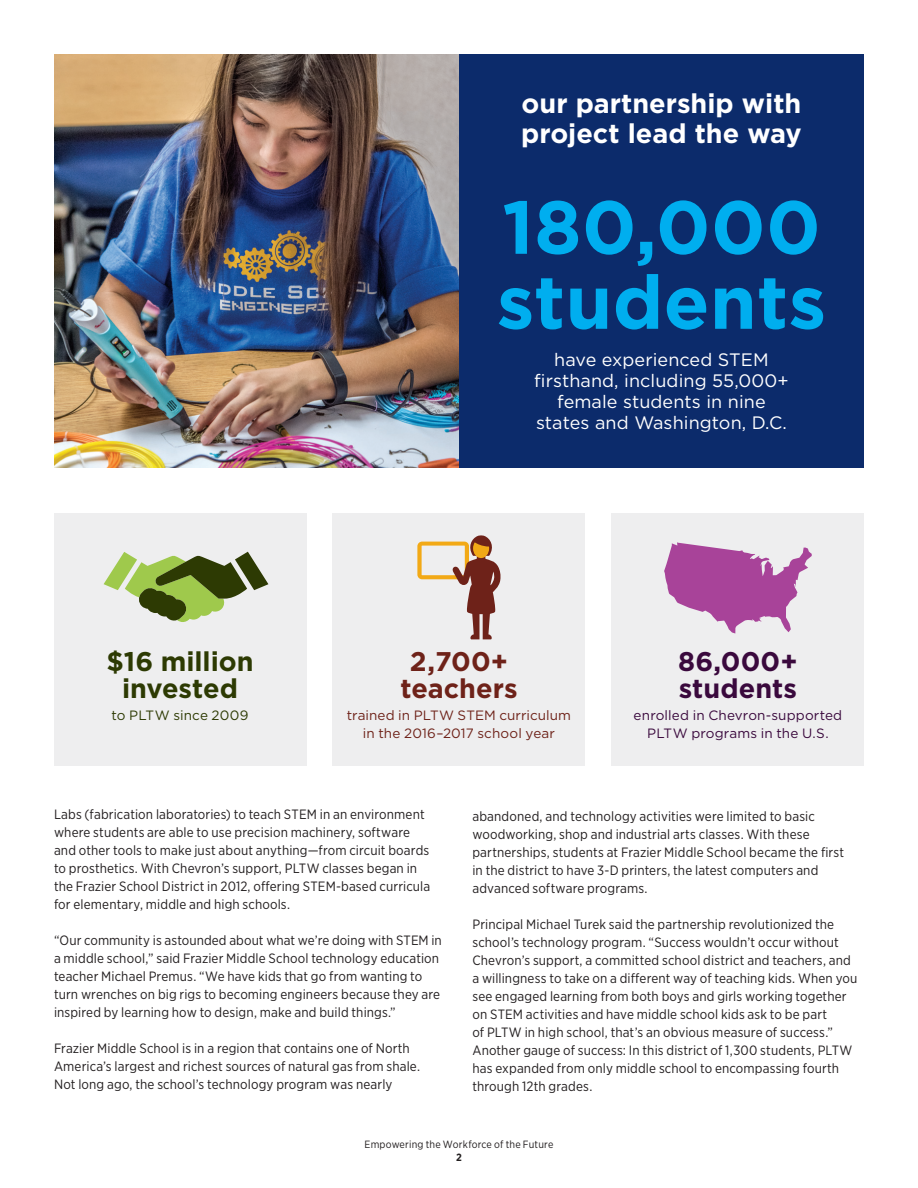
<style>
.page{position:relative;width:918px;height:1188px;background:#fff}
.page>*{position:absolute;margin:0;border:0;box-sizing:border-box;transform-origin:0 0}
.t1{font:700 75px/75px "Gotham";letter-spacing:.005em;color:#00aeef}
.t2{font:700 27px/30px "Gotham";color:#fff}
.Callout_-_18pt_Bold{font:700 27px/27px "Gotham";color:#2d3a03;text-align:center}
.Callout_-_18pt_Bold-2{font:700 27px/27px "Gotham";letter-spacing:.005em;color:#3a093d}
.Callout_-_18pt_Bold-3{font:700 27px/27px "Gotham";color:#6e2219;text-align:center}
.t3{font:18px/21px "Gotham";letter-spacing:.005em;color:#fff;text-align:center}
.Body_Text_-_9pt_Narr{font:13.5px/18px "Gotham Narrow";letter-spacing:.01em;color:#231f20}
.icon_box_text_9_12{font:13.5px/18px "Gotham";letter-spacing:.005em;color:#6e2219;text-align:center}
.icon_box_text_9_12-2{font:13.5px/18px "Gotham";letter-spacing:.015em;color:#3a093d;text-align:center}
.icon_box_text_9_12-3{font:13.5px "Gotham";letter-spacing:.01em;color:#2d3a03}
.t4{font:10.5px "Gotham Narrow";letter-spacing:.015em;color:#231f20}
.t5{font:700 10.5px "Gotham Narrow";color:#231f20}
</style>
<div class="page">
<img style="left:54px;top:54px;width:405px;height:414px">
<div style="left:612px;top:513px;width:252px;height:252px;background:#eeeeef"></div>
<svg style="left:664px;top:542px;width:148px;height:92px"></svg>
<div style="left:459px;top:54px;width:405px;height:414px;background:#0c2b6b"></div>
<div style="left:333px;top:513px;width:252px;height:252px;background:#eeeeef"></div>
<svg style="left:417px;top:535px;width:84px;height:104px"></svg>
<div style="left:54px;top:513px;width:252px;height:252px;background:#eeeeef"></div>
<svg style="left:104px;top:552px;width:164px;height:70px"></svg>
<p class="t2" style="left:521px;top:88px;width:282px">our partnership with project lead the way</p>
<p class="Callout_-_18pt_Bold" style="left:107px;top:648px;width:148px">$16 million invested</p>
<p class="icon_box_text_9_12-3" style="left:112px;top:706px;width:139px">to PLTW since 2009</p>
<p class="t1" style="left:497px;top:189px;width:331px">180,000 students</p>
<p class="t3" style="left:534px;top:349px;width:256px">have experienced STEM firsthand, including 55,000+ female students in nine states and Washington, D.C.</p>
<p class="Callout_-_18pt_Bold-3" style="left:400px;top:648px;width:119px">2,700+ teachers</p>
<p class="icon_box_text_9_12" style="left:347px;top:706px;width:226px">trained in PLTW STEM curriculum in the 2016–2017 school year</p>
<p class="Callout_-_18pt_Bold-2" style="left:678px;top:648px;width:121px">86,000+ students</p>
<p class="icon_box_text_9_12-2" style="left:634px;top:706px;width:210px">enrolled in Chevron-supported<br>PLTW programs in the U.S.</p>
<p class="Body_Text_-_9pt_Narr" style="left:54px;top:805px;width:378px">Labs (fabrication laboratories) to teach STEM in an environment where students are able to use precision machinery, software and other tools to make just about anything—from circuit boards to prosthetics. With Chevron’s support, PLTW classes began in the Frazier School District in 2012, offering STEM-based curricula for elementary, middle and high schools.</p>
<p class="Body_Text_-_9pt_Narr" style="left:54px;top:931px;width:389px">“Our community is astounded about what we’re doing with STEM in a middle school,” said Frazier Middle School technology education teacher Michael Premus. “We have kids that go from wanting to turn wrenches on big rigs to becoming engineers because they are inspired by learning how to design, make and build things.”</p>
<p class="Body_Text_-_9pt_Narr" style="left:54px;top:1039px;width:368px">Frazier Middle School is in a region that contains one of North<br>America’s largest and richest sources of natural gas from shale.<br>Not long ago, the school’s technology program was nearly</p>
<p class="Body_Text_-_9pt_Narr" style="left:472px;top:807px;width:373px">abandoned, and technology activities were limited to basic woodworking, shop and industrial arts classes. With these partnerships, students at Frazier Middle School became the first in the district to have 3-D printers, the latest computers and advanced software programs.</p>
<p class="Body_Text_-_9pt_Narr" style="left:472px;top:915px;width:386px">Principal Michael Turek said the partnership revolutionized the school’s technology program. “Success wouldn’t occur without Chevron’s support, a committed school district and teachers, and a willingness to take on a different way of teaching kids. When you see engaged learning from both boys and girls working together on STEM activities and have middle school kids ask to be part<br>of PLTW in high school, that’s an obvious measure of success.” Another gauge of success: In this district of 1,300 students, PLTW has expanded from only middle school to encompassing fourth through 12th grades.</p>
<p class="t4" style="left:365px;top:1138px;width:190px">Empowering the Workforce of the Future</p>
<p class="t5" style="left:456px;top:1150px;width:7px">2</p>
</div>
